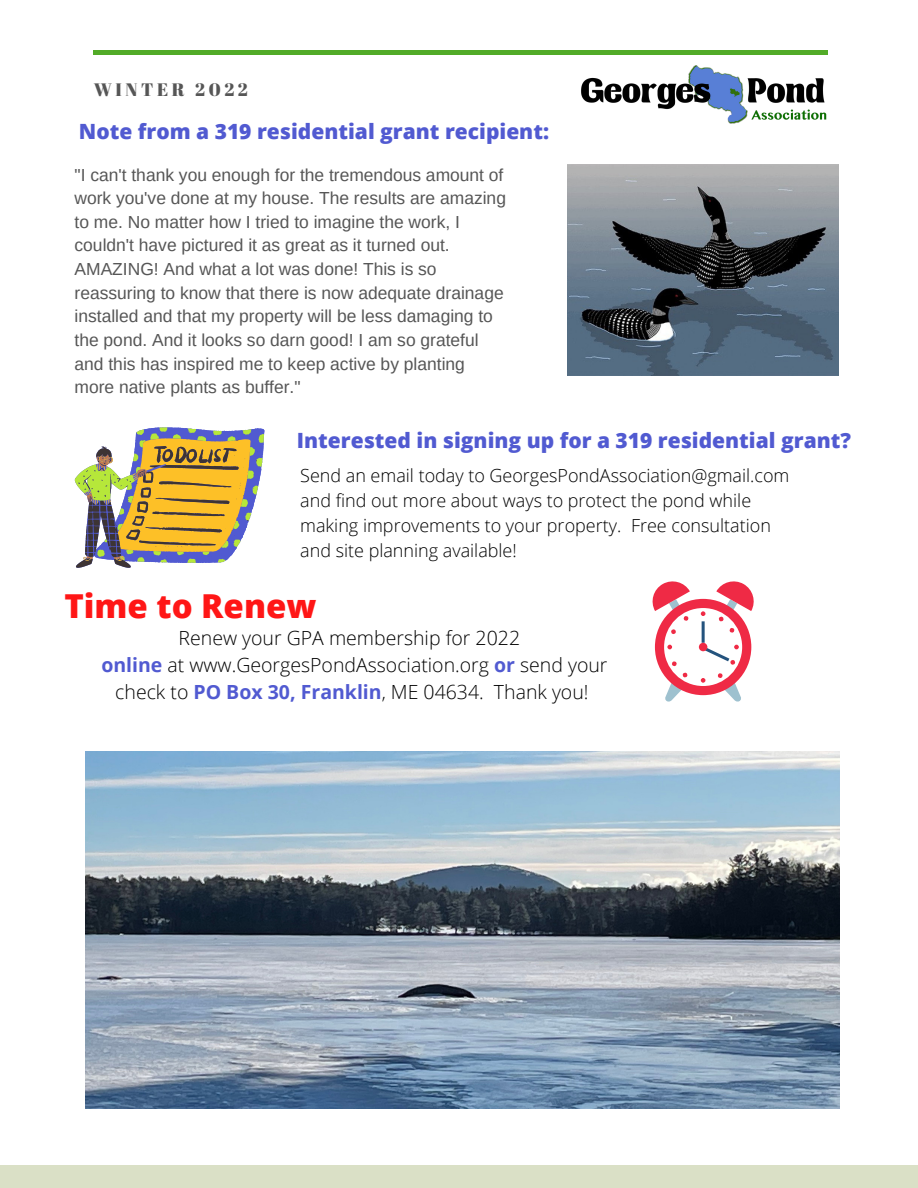
<style>
.page{position:relative;width:918px;height:1188px;background:#fff}
.page>*{position:absolute;margin:0;border:0;box-sizing:border-box;transform-origin:0 0}
.t1{font:800 33px "Open Sans";color:#ff1616}
.t2{font:800 21px "Open Sans";color:#515ad1}
.t3{font:300 19.5px/27px "Open Sans";color:#000;text-align:center}
.t4{font:300 18px/24.8px "Open Sans";color:#000}
.t5{font:18px "Abril Fatface";letter-spacing:.2em;color:#565656}
.t6{font:17.4px/23.7px "Arimo";color:#565656}
.s1{font-weight:700;color:#515ad1}
</style>
<div class="page">
<div style="left:0;top:1165px;width:918px;height:23px;background:#dae0c6"></div>
<hr style="left:93px;top:50px;width:734px;height:4px;background:#52ab28">
<img style="left:581px;top:65px;width:246px;height:59px">
<img style="left:568px;top:164px;width:271px;height:212px">
<svg style="left:75px;top:427px;width:190px;height:141px"></svg>
<div style="left:655px;top:599px;width:96px;height:96px;background:#ef2a45;border-radius:50%"></div>
<div style="left:664px;top:608px;width:78px;height:78px;background:#fff;border-radius:50%"></div>
<hr style="left:702px;top:621px;width:3px;height:22px;background:#24537d">
<svg style="left:701px;top:678px;width:4px;height:5px"></svg>
<svg style="left:701px;top:611px;width:4px;height:5px"></svg>
<svg style="left:667px;top:645px;width:5px;height:4px"></svg>
<svg style="left:664px;top:672px;width:24px;height:30px"></svg>
<svg style="left:716px;top:581px;width:38px;height:41px"></svg>
<svg style="left:672px;top:661px;width:5px;height:5px"></svg>
<svg style="left:729px;top:628px;width:6px;height:5px"></svg>
<svg style="left:671px;top:629px;width:5px;height:5px"></svg>
<svg style="left:699px;top:644px;width:40px;height:21px"></svg>
<svg style="left:652px;top:581px;width:38px;height:40px"></svg>
<svg style="left:718px;top:673px;width:24px;height:29px"></svg>
<img style="left:86px;top:751px;width:754px;height:358px">
<p class="t5" style="left:94px;top:77px;width:156px">WINTER 2022</p>
<p class="t2" style="left:79px;top:117px;width:472px">Note from a 319 residential grant recipient:</p>
<p class="t6" style="left:75px;top:163px;width:433px">"I can't thank you enough for the tremendous amount of work you've done at my house. The results are amazing to me. No matter how I tried to imagine the work, I couldn't have pictured it as great as it turned out.<br>AMAZING! And what a lot was done! This is so reassuring to know that there is now adequate drainage installed and that my property will be less damaging to the pond. And it looks so darn good! I am so grateful and this has inspired me to keep active by planting more native plants as buffer."</p>
<p class="t2" style="left:297px;top:425px;width:556px">Interested in signing up for a 319 residential grant?</p>
<p class="t4" style="left:300px;top:463px;width:491px">Send an email today to GeorgesPondAssociation@gmail.com and find out more about ways to protect the pond while making improvements to your property. Free consultation and site planning available!</p>
<p class="t1" style="left:64px;top:583px;width:254px">Time to Renew</p>
<p class="t3" style="left:179px;top:624px;width:343px">Renew your GPA membership for 2022</p>
<p class="t3" style="left:101px;top:651px;width:508px"><span class="s1">online</span> at www.GeorgesPondAssociation.org <span class="s1">or</span> send your check to <span class="s1">PO Box 30, Franklin</span>, ME 04634. Thank you!</p>
</div>
